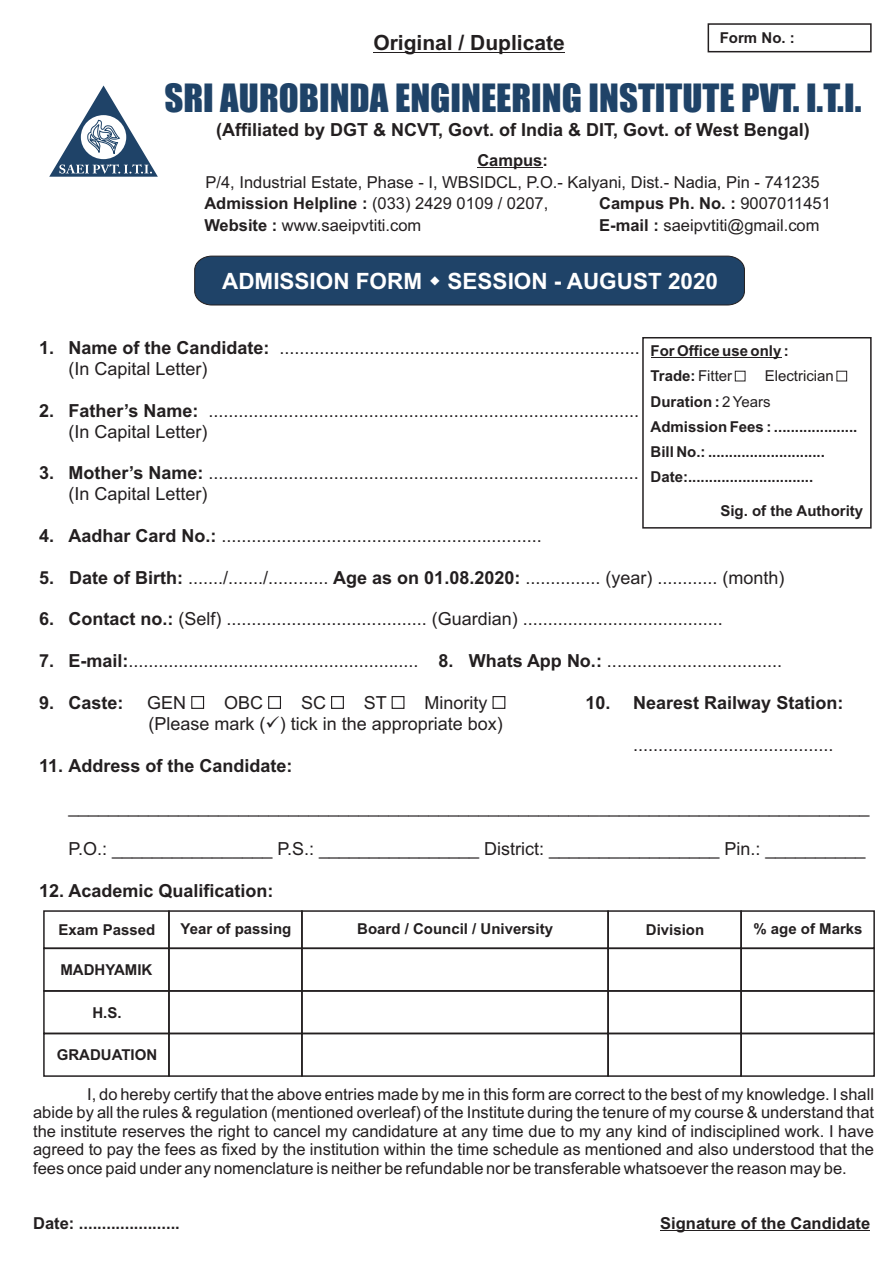
<style>
.page{position:relative;width:893px;height:1263px;background:#fff}
.page>*{position:absolute;margin:0;border:0;box-sizing:border-box;transform-origin:0 0}
.t1{font:36px "Impact";color:#1f4368}
.t2{font:700 22.5px "Arial";color:#fff}
.t3{font:700 21px "Arial";color:#231f20}
.t4{font:18px/20.9px "Arial";color:#231f20}
.t5{font:700 18px "Arial";color:#231f20}
.t6{font:16.5px/18.5px "Arial";color:#231f20;text-align:justify}
.t7{font:700 16.5px "Arial";color:#231f20}
.t8{font:700 15px/25.2px "Arial";color:#231f20}
.s1{font-weight:700}
.s2{font-weight:400}
</style>
<div class="page">
<div style="left:708px;top:23px;width:164px;height:29px;border:1px solid #231f20"></div>
<div style="left:191px;top:696px;width:13px;height:13px;border:1px solid #231f20"></div>
<div style="left:268px;top:696px;width:13px;height:13px;border:1px solid #231f20"></div>
<div style="left:331px;top:696px;width:13px;height:13px;border:1px solid #231f20"></div>
<div style="left:392px;top:696px;width:12px;height:13px;border:1px solid #231f20"></div>
<div style="left:492px;top:696px;width:13px;height:13px;border:1px solid #231f20"></div>
<div style="left:642px;top:337px;width:230px;height:192px;border:1px solid #231f20"></div>
<div style="left:735px;top:371px;width:10px;height:10px;border:1px solid #231f20"></div>
<div style="left:836px;top:371px;width:11px;height:10px;border:1px solid #231f20"></div>
<hr style="left:651px;top:358px;width:130px;height:1px;background:#231f20">
<div style="left:43px;top:910px;width:127px;height:39px;border:1px solid #231f20"></div>
<div style="left:43px;top:947px;width:127px;height:45px;border:1px solid #231f20"></div>
<div style="left:43px;top:990px;width:127px;height:44px;border:1px solid #231f20"></div>
<div style="left:43px;top:1033px;width:127px;height:44px;border:1px solid #231f20"></div>
<div style="left:168px;top:910px;width:135px;height:39px;border:1px solid #231f20"></div>
<div style="left:168px;top:947px;width:135px;height:45px;border:1px solid #231f20"></div>
<div style="left:168px;top:990px;width:135px;height:44px;border:1px solid #231f20"></div>
<div style="left:168px;top:1033px;width:135px;height:44px;border:1px solid #231f20"></div>
<div style="left:301px;top:910px;width:308px;height:39px;border:1px solid #231f20"></div>
<div style="left:301px;top:947px;width:308px;height:45px;border:1px solid #231f20"></div>
<div style="left:301px;top:990px;width:308px;height:44px;border:1px solid #231f20"></div>
<div style="left:301px;top:1033px;width:308px;height:44px;border:1px solid #231f20"></div>
<div style="left:607px;top:910px;width:135px;height:39px;border:1px solid #231f20"></div>
<div style="left:607px;top:947px;width:135px;height:45px;border:1px solid #231f20"></div>
<div style="left:607px;top:990px;width:135px;height:44px;border:1px solid #231f20"></div>
<div style="left:607px;top:1033px;width:135px;height:44px;border:1px solid #231f20"></div>
<div style="left:740px;top:910px;width:135px;height:39px;border:1px solid #231f20"></div>
<div style="left:740px;top:947px;width:135px;height:45px;border:1px solid #231f20"></div>
<div style="left:740px;top:990px;width:135px;height:44px;border:1px solid #231f20"></div>
<div style="left:740px;top:1033px;width:135px;height:44px;border:1px solid #231f20"></div>
<hr style="left:660px;top:1230px;width:210px;height:1px;background:#231f20">
<hr style="left:477px;top:167px;width:65px;height:1px;background:#231f20">
<svg style="left:49px;top:86px;width:109px;height:91px"></svg>
<hr style="left:373px;top:52px;width:192px;height:1px;background:#231f20">
<div style="left:194px;top:256px;width:551px;height:49px;background:#1f4368"></div>
<p class="t3" style="left:373px;top:35px;width:193px">Original / Duplicate</p>
<p class="t8" style="left:720px;top:27px;width:77px">Form No. :</p>
<h1 class="t1" style="left:164px;top:84px;width:698px">SRI AUROBINDA ENGINEERING INSTITUTE PVT. I.T.I.</h1>
<p class="t5" style="left:216px;top:123px;width:595px">(Affiliated by DGT &amp; NCVT, Govt. of India &amp; DIT, Govt. of West Bengal)</p>
<p class="t7" style="left:477px;top:154px;width:72px">Campus:</p>
<p class="t6" style="left:204px;top:173px;width:617px;line-height:21.6px">P/4, Industrial Estate, Phase - I, WBSIDCL, P.O.- Kalyani, Dist.- Nadia, Pin - 741235<br><span class="s1">Admission Helpline :</span> (033) 2429 0109 / 0207,</p>
<p class="t7" style="left:599px;top:197px;width:233px">Campus Ph. No. : <span class="s2">9007011451</span></p>
<p class="t6" style="left:204px;top:217px;width:218px"><span class="s1">Website :</span> www.saeipvtiti.com</p>
<p class="t6" style="left:599px;top:217px;width:222px"><span class="s1">E-mail :</span> saeipvtiti@gmail.com</p>
<p class="t2" style="left:222px;top:272px;width:497px">ADMISSION FORM SESSION - AUGUST 2020</p>
<p class="t4" style="left:69px;top:339px;width:573px;text-indent:-29px"><span class="s1">1. Name of the Candidate:</span> ........................................................................ (In Capital Letter)</p>
<p class="t4" style="left:69px;top:402px;width:572px;text-indent:-29px"><span class="s1">2. Father’s Name:</span> ...................................................................................... (In Capital Letter)</p>
<p class="t4" style="left:69px;top:464px;width:572px;text-indent:-29px"><span class="s1">3. Mother’s Name:</span> ...................................................................................... (In Capital Letter)</p>
<p class="t4" style="left:39px;top:527px;width:504px"><span class="s1">4. Aadhar Card No.:</span> ................................................................</p>
<p class="t4" style="left:39px;top:569px;width:747px"><span class="s1">5. Date of Birth:</span> ......./......./............ <span class="s1">Age as on 01.08.2020:</span> ............... (year) ............ (month)</p>
<p class="t4" style="left:39px;top:610px;width:685px"><span class="s1">6. Contact no.:</span> (Self) ........................................ (Guardian) ........................................</p>
<p class="t4" style="left:39px;top:652px;width:744px"><span class="s1">7. E-mail:</span>.......................................................... <span class="s1">8. Whats App No.:</span> ...................................</p>
<p class="t5" style="left:39px;top:696px;width:86px">9. Caste:</p>
<p class="t4" style="left:147px;top:694px;width:41px">GEN</p>
<p class="t4" style="left:224px;top:694px;width:41px">OBC</p>
<p class="t4" style="left:301px;top:694px;width:27px">SC</p>
<p class="t4" style="left:364px;top:694px;width:25px">ST</p>
<p class="t4" style="left:424px;top:694px;width:64px">Minority</p>
<p class="t5" style="left:585px;top:696px;width:259px">10. Nearest Railway Station:</p>
<p class="t4" style="left:149px;top:715px;width:356px">(Please mark (✓) tick in the appropriate box)</p>
<p class="t4" style="left:633px;top:735px;width:202px">........................................</p>
<p class="t5" style="left:39px;top:758px;width:255px">11. Address of the Candidate:</p>
<p class="t8" style="left:651px;top:340px;width:140px">For Office use only :<br>Trade: <span class="s2">Fitter</span></p>
<p class="t8" style="left:651px;top:365px;width:208px;text-indent:114px"><span class="s2">Electrician<br></span>Duration : <span class="s2">2 Years<br></span>Admission Fees : ....................<br>Bill No.: ............................<br>Date:..............................</p>
<p class="t8" style="left:720px;top:499px;width:144px">Sig. of the Authority</p>
<p class="t4" style="left:69px;top:798px;width:802px">________________________________________________________________________________</p>
<p class="t4" style="left:69px;top:840px;width:798px">P.O.: ________________ P.S.: ________________ District: _________________ Pin.: __________</p>
<p class="t5" style="left:39px;top:884px;width:236px">12. Academic Qualification:</p>
<p class="t8" style="left:59px;top:918px;width:98px">Exam Passed</p>
<p class="t8" style="left:181px;top:917px;width:112px">Year of passing</p>
<p class="t8" style="left:357px;top:917px;width:197px">Board / Council / University</p>
<p class="t8" style="left:646px;top:918px;width:60px">Division</p>
<p class="t8" style="left:753px;top:917px;width:111px">% age of Marks</p>
<p class="t8" style="left:60px;top:958px;width:93px">MADHYAMIK</p>
<p class="t8" style="left:92px;top:1001px;width:31px">H.S.</p>
<p class="t8" style="left:57px;top:1044px;width:102px">GRADUATION</p>
<p class="t6" style="left:33px;top:1086px;width:842px;text-indent:54px">I, do hereby certify that the above entries made by me in this form are correct to the best of my knowledge. I shall abide by all the rules &amp; regulation (mentioned overleaf) of the Institute during the tenure of my course &amp; understand that the institute reserves the right to cancel my candidature at any time due to my any kind of indisciplined work. I have agreed to pay the fees as fixed by the institution within the time schedule as mentioned and also understood that the fees once paid under any nomenclature is neither be refundable nor be transferable whatsoever the reason may be.</p>
<p class="t7" style="left:33px;top:1217px;width:148px">Date: ......................</p>
<p class="t7" style="left:660px;top:1217px;width:211px">Signature of the Candidate</p>
</div>
